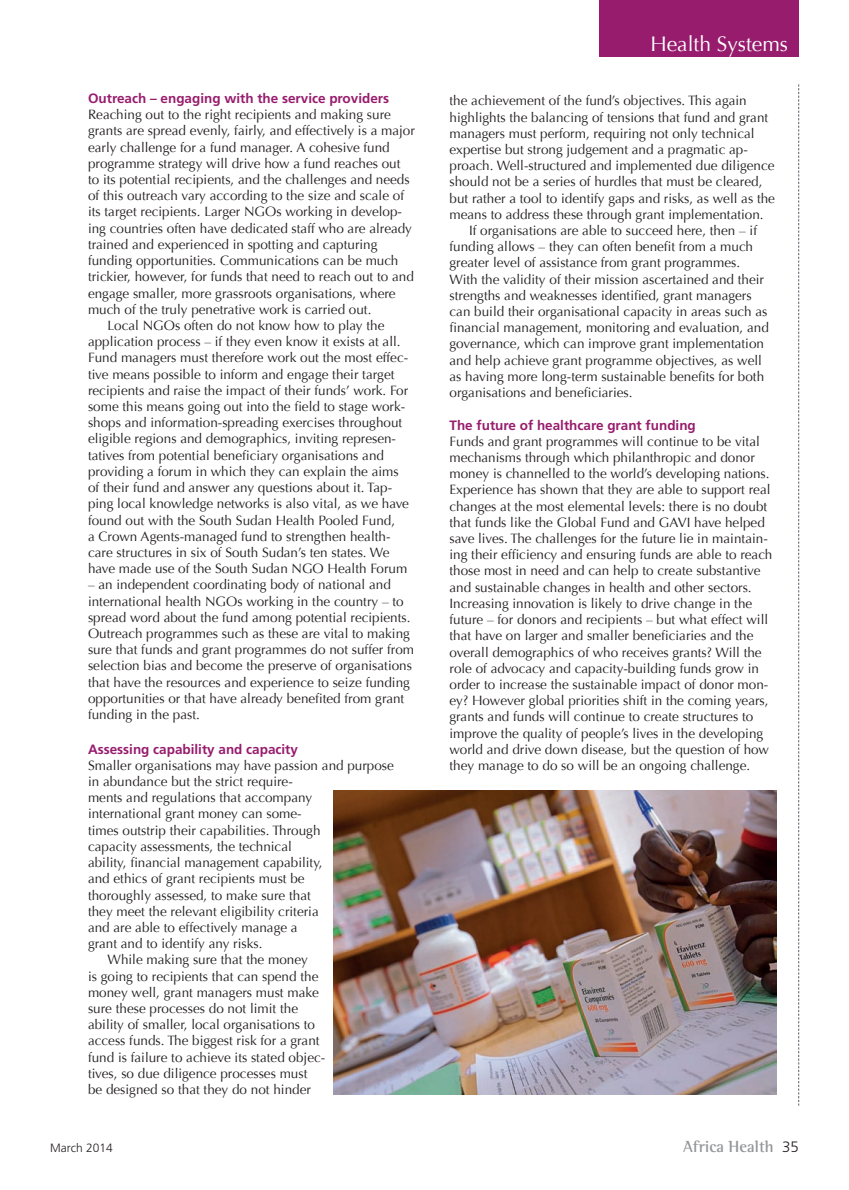
<style>
.page{position:relative;width:849px;height:1190px;background:#fff}
.page>*{position:absolute;margin:0;border:0;box-sizing:border-box;transform-origin:0 0}
.t1{font:21px "Optima";color:#fff}
.t2{font:700 16.5px "Rotis Semi Serif";color:#939598}
.t3{font:13.5px/16.2px "Optima";color:#231f20}
.t4{font:700 13.5px "Frutiger LT Std";color:#971c6d}
.t5{font:300 12px "Frutiger LT Std";color:#231f20}
.s1{font-family:"Frutiger LT Std";font-weight:300;font-size:15px;color:#231f20}
</style>
<div class="page">
<svg style="left:798px;top:84px;width:1px;height:1021px"></svg>
<div style="left:599px;top:0;width:200px;height:57px;background:#971c6d"></div>
<img style="left:334px;top:790px;width:443px;height:304px">
<p class="t4" style="left:88px;top:90px;width:303px">Outreach – engaging with the service providers</p>
<p class="t3" style="left:88px;top:107px;width:304px">Reaching out to the right recipients and making sure</p>
<p class="t3" style="left:88px;top:123px;width:328px">grants are spread evenly, fairly, and effectively is a major</p>
<p class="t3" style="left:88px;top:139px;width:303px">early challenge for a fund manager. A cohesive fund</p>
<p class="t3" style="left:88px;top:155px;width:314px">programme strategy will drive how a fund reaches out</p>
<p class="t3" style="left:88px;top:171px;width:323px">to its potential recipients, and the challenges and needs</p>
<p class="t3" style="left:88px;top:188px;width:318px">of this outreach vary according to the size and scale of</p>
<p class="t3" style="left:88px;top:204px;width:316px">its target recipients. Larger NGOs working in develop-</p>
<p class="t3" style="left:88px;top:220px;width:325px">ing countries often have dedicated staff who are already</p>
<p class="t3" style="left:88px;top:236px;width:291px">trained and experienced in spotting and capturing</p>
<p class="t3" style="left:88px;top:252px;width:312px">funding opportunities. Communications can be much</p>
<p class="t3" style="left:88px;top:269px;width:327px">trickier, however, for funds that need to reach out to and</p>
<p class="t3" style="left:88px;top:285px;width:309px">engage smaller, more grassroots organisations, where</p>
<p class="t3" style="left:88px;top:301px;width:285px">much of the truly penetrative work is carried out.</p>
<p class="t3" style="left:108px;top:317px;width:278px">Local NGOs often do not know how to play the</p>
<p class="t3" style="left:88px;top:333px;width:314px">application process – if they even know it exists at all.</p>
<p class="t3" style="left:88px;top:350px;width:322px">Fund managers must therefore work out the most effec-</p>
<p class="t3" style="left:88px;top:366px;width:308px">tive means possible to inform and engage their target</p>
<p class="t3" style="left:88px;top:382px;width:322px">recipients and raise the impact of their funds’ work. For</p>
<p class="t3" style="left:88px;top:398px;width:319px">some this means going out into the field to stage work-</p>
<p class="t3" style="left:88px;top:414px;width:316px">shops and information-spreading exercises throughout</p>
<p class="t3" style="left:88px;top:431px;width:310px">eligible regions and demographics, inviting represen-</p>
<p class="t3" style="left:88px;top:447px;width:297px">tatives from potential beneficiary organisations and</p>
<p class="t3" style="left:88px;top:463px;width:312px">providing a forum in which they can explain the aims</p>
<p class="t3" style="left:88px;top:479px;width:306px">of their fund and answer any questions about it. Tap-</p>
<p class="t3" style="left:88px;top:495px;width:322px">ping local knowledge networks is also vital, as we have</p>
<p class="t3" style="left:88px;top:512px;width:309px">found out with the South Sudan Health Pooled Fund,</p>
<p class="t3" style="left:88px;top:528px;width:304px">a Crown Agents-managed fund to strengthen health-</p>
<p class="t3" style="left:88px;top:544px;width:303px">care structures in six of South Sudan’s ten states. We</p>
<p class="t3" style="left:88px;top:560px;width:321px">have made use of the South Sudan NGO Health Forum</p>
<p class="t3" style="left:88px;top:576px;width:328px">– an independent coordinating body of national and international health NGOs working in the country – to spread word about the fund among potential recipients.<br>Outreach programmes such as these are vital to making sure that funds and grant programmes do not suffer from selection bias and become the preserve of organisations that have the resources and experience to seize funding opportunities or that have already benefited from grant funding in the past.</p>
<p class="t4" style="left:88px;top:740px;width:212px">Assessing capability and capacity</p>
<p class="t3" style="left:88px;top:757px;width:307px">Smaller organisations may have passion and purpose</p>
<p class="t3" style="left:88px;top:773px;width:206px">in abundance but the strict require-</p>
<p class="t3" style="left:88px;top:789px;width:226px">ments and regulations that accompany</p>
<p class="t3" style="left:88px;top:805px;width:215px">international grant money can some-</p>
<p class="t3" style="left:88px;top:822px;width:234px">times outstrip their capabilities. Through</p>
<p class="t3" style="left:88px;top:838px;width:205px">capacity assessments, the technical</p>
<p class="t3" style="left:88px;top:854px;width:236px">ability, financial management capability,</p>
<p class="t3" style="left:88px;top:870px;width:218px">and ethics of grant recipients must be</p>
<p class="t3" style="left:88px;top:886px;width:224px">thoroughly assessed, to make sure that</p>
<p class="t3" style="left:88px;top:903px;width:232px">they meet the relevant eligibility criteria</p>
<p class="t3" style="left:88px;top:919px;width:211px">and are able to effectively manage a</p>
<p class="t3" style="left:88px;top:935px;width:176px">grant and to identify any risks.</p>
<p class="t3" style="left:108px;top:951px;width:202px">While making sure that the money</p>
<p class="t3" style="left:88px;top:967px;width:232px">is going to recipients that can spend the</p>
<p class="t3" style="left:88px;top:984px;width:232px">money well, grant managers must make</p>
<p class="t3" style="left:88px;top:1000px;width:212px">sure these processes do not limit the</p>
<p class="t3" style="left:88px;top:1016px;width:229px">ability of smaller, local organisations to</p>
<p class="t3" style="left:88px;top:1032px;width:233px">access funds. The biggest risk for a grant</p>
<p class="t3" style="left:88px;top:1048px;width:239px">fund is failure to achieve its stated objec-</p>
<p class="t3" style="left:88px;top:1065px;width:221px">tives, so due diligence processes must</p>
<p class="t3" style="left:88px;top:1081px;width:224px">be designed so that they do not hinder</p>
<h1 class="t1" style="left:650px;top:31px;width:139px">Health Systems</h1>
<p class="t3" style="left:449px;top:93px;width:299px">the achievement of the fund’s objectives. This again</p>
<p class="t3" style="left:449px;top:109px;width:320px">highlights the balancing of tensions that fund and grant</p>
<p class="t3" style="left:449px;top:125px;width:307px">managers must perform, requiring not only technical</p>
<p class="t3" style="left:449px;top:141px;width:300px">expertise but strong judgement and a pragmatic ap-</p>
<p class="t3" style="left:449px;top:158px;width:327px">proach. Well-structured and implemented due diligence</p>
<p class="t3" style="left:449px;top:174px;width:314px">should not be a series of hurdles that must be cleared,</p>
<p class="t3" style="left:449px;top:190px;width:327px">but rather a tool to identify gaps and risks, as well as the</p>
<p class="t3" style="left:449px;top:206px;width:316px">means to address these through grant implementation.</p>
<p class="t3" style="left:469px;top:222px;width:290px">If organisations are able to succeed here, then – if</p>
<p class="t3" style="left:449px;top:239px;width:305px">funding allows – they can often benefit from a much</p>
<p class="t3" style="left:449px;top:255px;width:292px">greater level of assistance from grant programmes.</p>
<p class="t3" style="left:449px;top:271px;width:316px">With the validity of their mission ascertained and their</p>
<p class="t3" style="left:449px;top:287px;width:304px">strengths and weaknesses identified, grant managers</p>
<p class="t3" style="left:449px;top:303px;width:319px">can build their organisational capacity in areas such as</p>
<p class="t3" style="left:449px;top:320px;width:321px">financial management, monitoring and evaluation, and</p>
<p class="t3" style="left:449px;top:336px;width:316px">governance, which can improve grant implementation</p>
<p class="t3" style="left:449px;top:352px;width:314px">and help achieve grant programme objectives, as well</p>
<p class="t3" style="left:449px;top:368px;width:316px">as having more long-term sustainable benefits for both</p>
<p class="t3" style="left:449px;top:384px;width:185px">organisations and beneficiaries.</p>
<p class="t4" style="left:449px;top:417px;width:248px">The future of healthcare grant funding</p>
<p class="t3" style="left:449px;top:433px;width:324px">Funds and grant programmes will continue to be vital mechanisms through which philanthropic and donor money is channelled to the world’s developing nations.<br>Experience has shown that they are able to support real changes at the most elemental levels: there is no doubt that funds like the Global Fund and GAVI have helped save lives. The challenges for the future lie in maintain&shy;ing their efficiency and ensuring funds are able to reach those most in need and can help to create substantive and sustainable changes in health and other sectors.<br>Increasing innovation is likely to drive change in the future – for donors and recipients – but what effect will that have on larger and smaller beneficiaries and the overall demographics of who receives grants? Will the role of advocacy and capacity-building funds grow in order to increase the sustainable impact of donor mon&shy;ey? However global priorities shift in the coming years, grants and funds will continue to create structures to improve the quality of people’s lives in the developing world and drive down disease, but the question of how they manage to do so will be an ongoing challenge.</p>
<p class="t5" style="left:50px;top:1140px;width:64px">March 2014</p>
<p class="t2" style="left:683px;top:1136px;width:117px">Africa Health <span class="s1">35</span></p>
</div>
